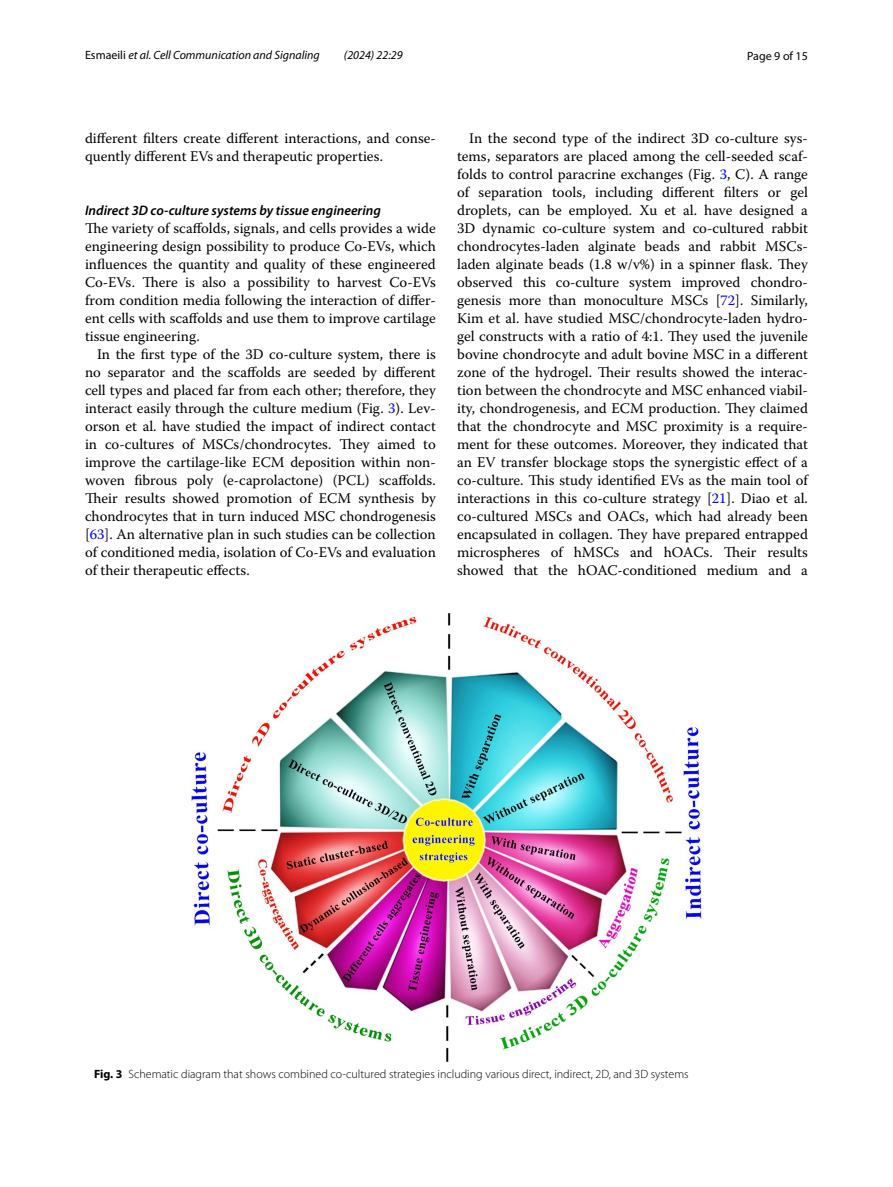
<style>
.page{position:relative;width:893px;height:1187px;background:#fff}
.page>*{position:absolute;margin:0;border:0;box-sizing:border-box;transform-origin:0 0}
.t1{font:14.7px/18px "Warnock Pro";color:#000;text-align:justify}
.t2{font:italic 600 13.8px "Myriad Pro";color:#000}
.t3{font:300 12px "Myriad Pro";color:#000}
.t4{font:italic 12px "Myriad Pro";color:#000}
.t5{font:12px "Myriad Pro";color:#000}
.s1{font-style:normal}
.s2{color:#00f}
.s3{font-weight:700}
</style>
<div class="page">
<img style="left:191px;top:613px;width:511px;height:449px">
<p class="t4" style="left:85px;top:48px;width:236px"><span class="s1">Esmaeili</span> et al. Cell Communication and Signaling</p>
<p class="t4" style="left:344px;top:48px;width:60px">(2024) 22:29</p>
<p class="t5" style="left:747px;top:48px;width:62px">Page 9 of 15</p>
<p class="t1" style="left:85px;top:128px;width:352px">different filters create different interactions, and conse&shy;quently different EVs and therapeutic properties.</p>
<p class="t2" style="left:85px;top:201px;width:297px">Indirect 3D co‑culture systems by tissue engineering</p>
<p class="t1" style="left:85px;top:218px;width:352px">The variety of scaffolds, signals, and cells provides a wide engineering design possibility to produce Co-EVs, which influences the quantity and quality of these engineered Co-EVs. There is also a possibility to harvest Co-EVs from condition media following the interaction of differ&shy;ent cells with scaffolds and use them to improve cartilage tissue engineering.</p>
<p class="t1" style="left:85px;top:344px;width:352px;text-indent:12px">In the first type of the 3D co-culture system, there is no separator and the scaffolds are seeded by different cell types and placed far from each other; therefore, they interact easily through the culture medium (Fig. <span class="s2">3</span>). Lev&shy;orson et al. have studied the impact of indirect contact in co-cultures of MSCs/chondrocytes. They aimed to improve the cartilage-like ECM deposition within non&shy;woven fibrous poly (e-caprolactone) (PCL) scaffolds.<br>Their results showed promotion of ECM synthesis by chondrocytes that in turn induced MSC chondrogenesis [<span class="s2">63</span>]. An alternative plan in such studies can be collection of conditioned media, isolation of Co-EVs and evaluation of their therapeutic effects.</p>
<p class="t1" style="left:457px;top:128px;width:352px;text-indent:12px">In the second type of the indirect 3D co-culture sys&shy;tems, separators are placed among the cell-seeded scaf&shy;folds to control paracrine exchanges (Fig. <span class="s2">3</span>, C). A range of separation tools, including different filters or gel droplets, can be employed. Xu et al. have designed a 3D dynamic co-culture system and co-cultured rabbit chondrocytes-laden alginate beads and rabbit MSCs&shy;laden alginate beads (1.8 w/v%) in a spinner flask. They observed this co-culture system improved chondro&shy;genesis more than monoculture MSCs [<span class="s2">72</span>]. Similarly, Kim et al. have studied MSC/chondrocyte-laden hydro&shy;gel constructs with a ratio of 4:1. They used the juvenile bovine chondrocyte and adult bovine MSC in a different zone of the hydrogel. Their results showed the interac&shy;tion between the chondrocyte and MSC enhanced viabil&shy;ity, chondrogenesis, and ECM production. They claimed that the chondrocyte and MSC proximity is a require&shy;ment for these outcomes. Moreover, they indicated that an EV transfer blockage stops the synergistic effect of a co-culture. This study identified EVs as the main tool of interactions in this co-culture strategy [<span class="s2">21</span>]. Diao et al. co-cultured MSCs and OACs, which had already been encapsulated in collagen. They have prepared entrapped microspheres of hMSCs and hOACs. Their results showed that the hOAC-conditioned medium and a</p>
<p class="t3" style="left:94px;top:1066px;width:596px"><span class="s3">Fig. 3</span> Schematic diagram that shows combined co-cultured strategies including various direct, indirect, 2D, and 3D systems</p>
</div>
